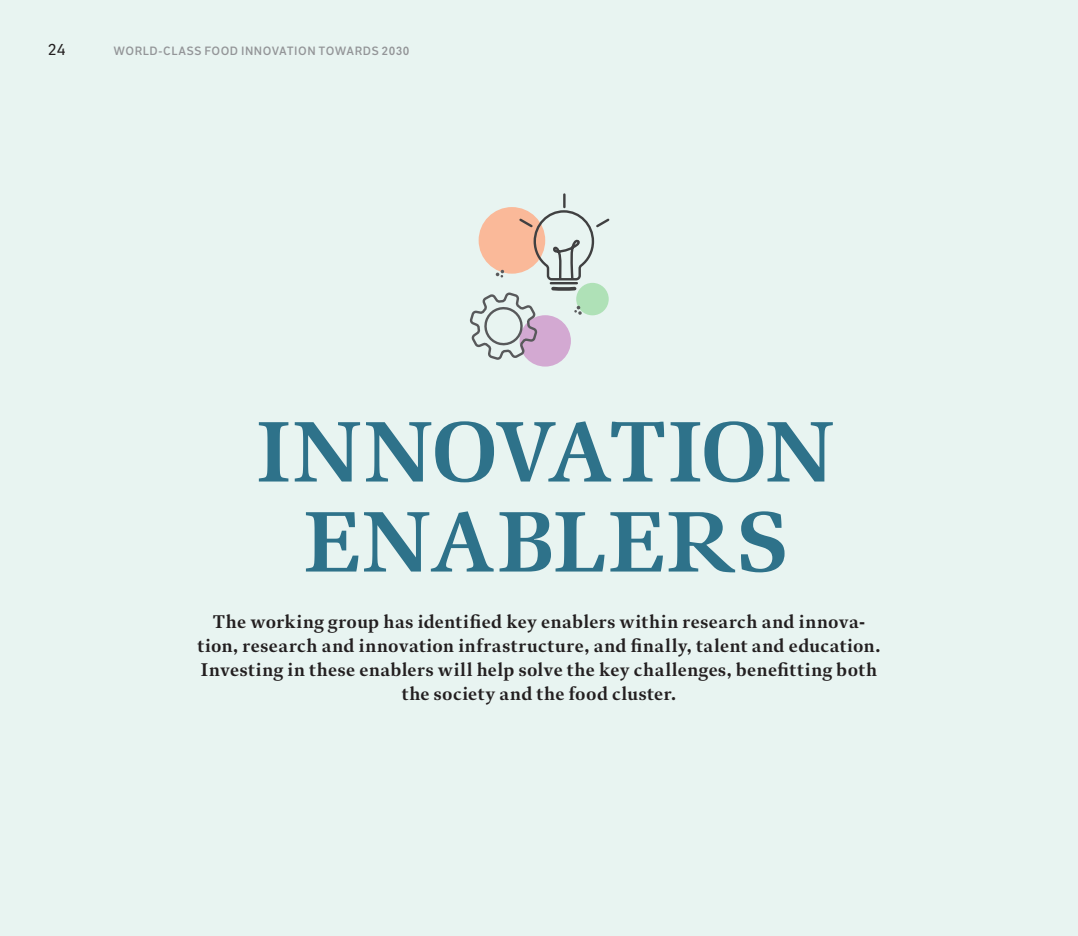
<style>
.page{position:relative;width:1078px;height:936px;background:#fff}
.page>*{position:absolute;margin:0;border:0;box-sizing:border-box;transform-origin:0 0}
.t1{font:700 84px/90px "DI Serif";letter-spacing:.005em;color:#2e728a;text-align:center}
.t2{font:700 18px/24px "DI Serif";letter-spacing:.035em;color:#231f20;text-align:center}
.t3{font:16px "DI Sans";color:#231f20}
.t4{font:600 12px "DI Sans";letter-spacing:.045em;color:#939598}
</style>
<div class="page">
<div style="left:0;top:0;width:1077px;height:935px;background:#e8f4f1"></div>
<svg style="left:469px;top:193px;width:141px;height:174px"></svg>
<p class="t3" style="left:48px;top:40px;width:19px">24</p>
<p class="t4" style="left:113px;top:44px;width:297px">WORLD-CLASS FOOD INNOVATION TOWARDS 2030</p>
<h1 class="t1" style="left:256px;top:407px;width:579px">INNOVATION<br>ENABLERS</h1>
<p class="t2" style="left:197px;top:609px;width:684px">The working group has identified key enablers within research and innova&shy;tion, research and innovation infrastructure, and finally, talent and education.<br>Investing in these enablers will help solve the key challenges, benefitting both the society and the food cluster.</p>
</div>
